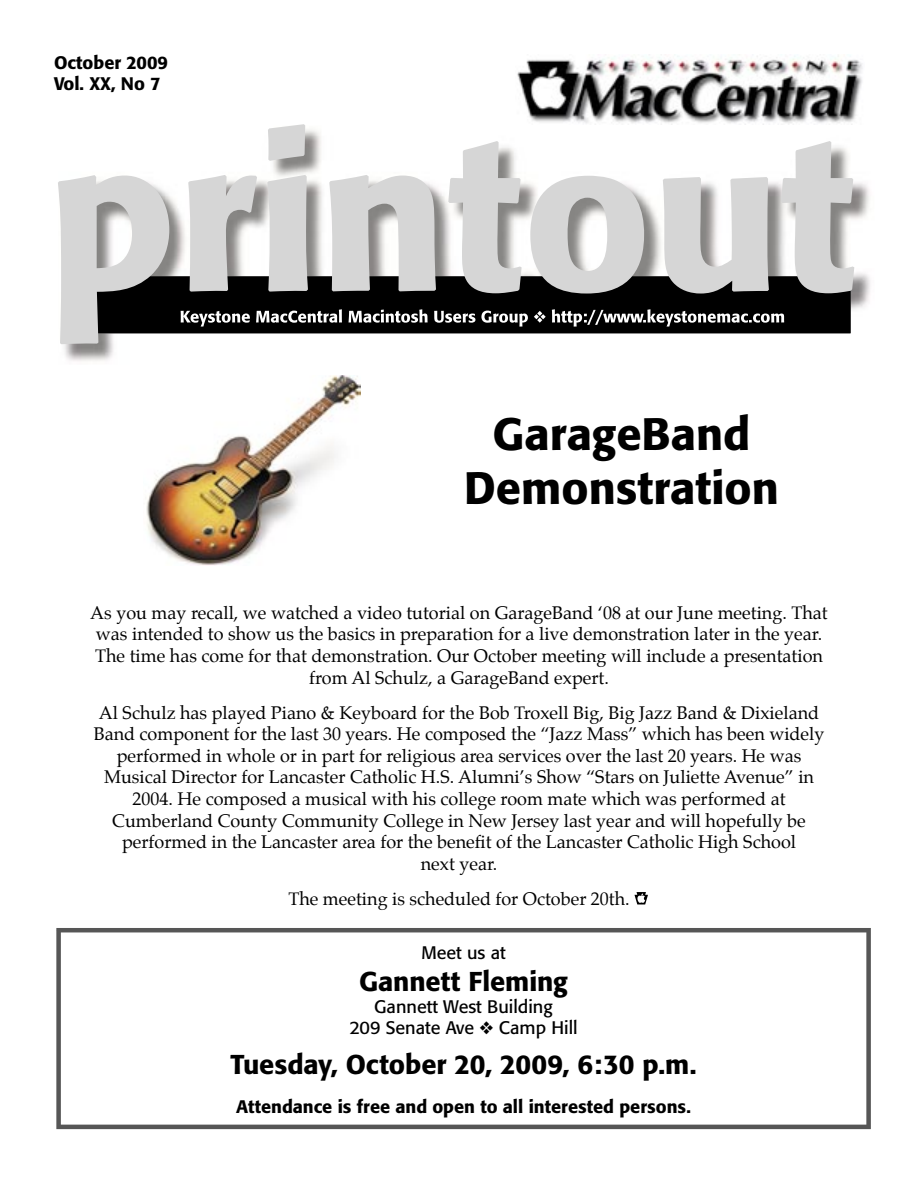
<style>
.page{position:relative;width:918px;height:1188px;background:#fff}
.page>*{position:absolute;margin:0;border:0;box-sizing:border-box;transform-origin:0 0}
.t1{font:500 213px "Formata";color:#d6d6d6}
.t2{font:500 45px/54px "Formata";color:#000;text-align:center}
.t3{font:500 27px "Formata";letter-spacing:-.005em;color:#000}
.t4{font:18px/21.6px "Palatino";color:#000;text-align:center}
.t5{font:500 18px/21.6px "Formata";color:#000}
.t6{font:18px/21.6px "Formata";color:#000;text-align:center}
</style>
<div class="page">
<svg style="left:56px;top:928px;width:815px;height:201px"></svg>
<img style="left:517px;top:55px;width:346px;height:70px">
<img style="left:62px;top:129px;width:808px;height:232px">
<svg style="left:89px;top:276px;width:762px;height:57px;background:#0d0d0d"></svg>
<img style="left:546px;top:309px;width:238px;height:18px">
<svg style="left:635px;top:892px;width:13px;height:12px"></svg>
<img style="left:146px;top:375px;width:214px;height:190px">
<p class="t5" style="left:54px;top:51px;width:115px">October 2009<br>Vol. XX, No 7</p>
<h1 class="t1" style="left:48px;top:85px;width:809px">printout</h1>
<h2 class="t2" style="left:464px;top:407px;width:316px">GarageBand<br>Demonstration</h2>
<p class="t4" style="left:90px;top:602px;width:739px">As you may recall, we watched a video tutorial on GarageBand ‘08 at our June meeting. That was intended to show us the basics in preparation for a live demonstration later in the year.<br>The time has come for that demonstration. Our October meeting will include a presentation from Al Schulz, a GarageBand expert.</p>
<p class="t4" style="left:94px;top:702px;width:732px">Al Schulz has played Piano &amp; Keyboard for the Bob Troxell Big, Big Jazz Band &amp; Dixieland Band component for the last 30 years. He composed the “Jazz Mass” which has been widely performed in whole or in part for religious area services over the last 20 years. He was Musical Director for Lancaster Catholic H.S. Alumni’s Show “Stars on Juliette Avenue” in 2004. He composed a musical with his college room mate which was performed at Cumberland County Community College in New Jersey last year and will hopefully be performed in the Lancaster area for the benefit of the Lancaster Catholic High School<br>next year.</p>
<p class="t4" style="left:288px;top:888px;width:343px">The meeting is scheduled for October 20th.</p>
<p class="t6" style="left:421px;top:941px;width:86px">Meet us at</p>
<h3 class="t3" style="left:359px;top:965px;width:210px">Gannett Fleming</h3>
<p class="t6" style="left:349px;top:995px;width:230px">Gannett West Building<br>209 Senate Ave ❖ Camp Hill</p>
<h3 class="t3" style="left:231px;top:1048px;width:467px">Tuesday, October 20, 2009, 6:30 p.m.</h3>
<p class="t5" style="left:236px;top:1096px;width:456px">Attendance is free and open to all interested persons.</p>
</div>
